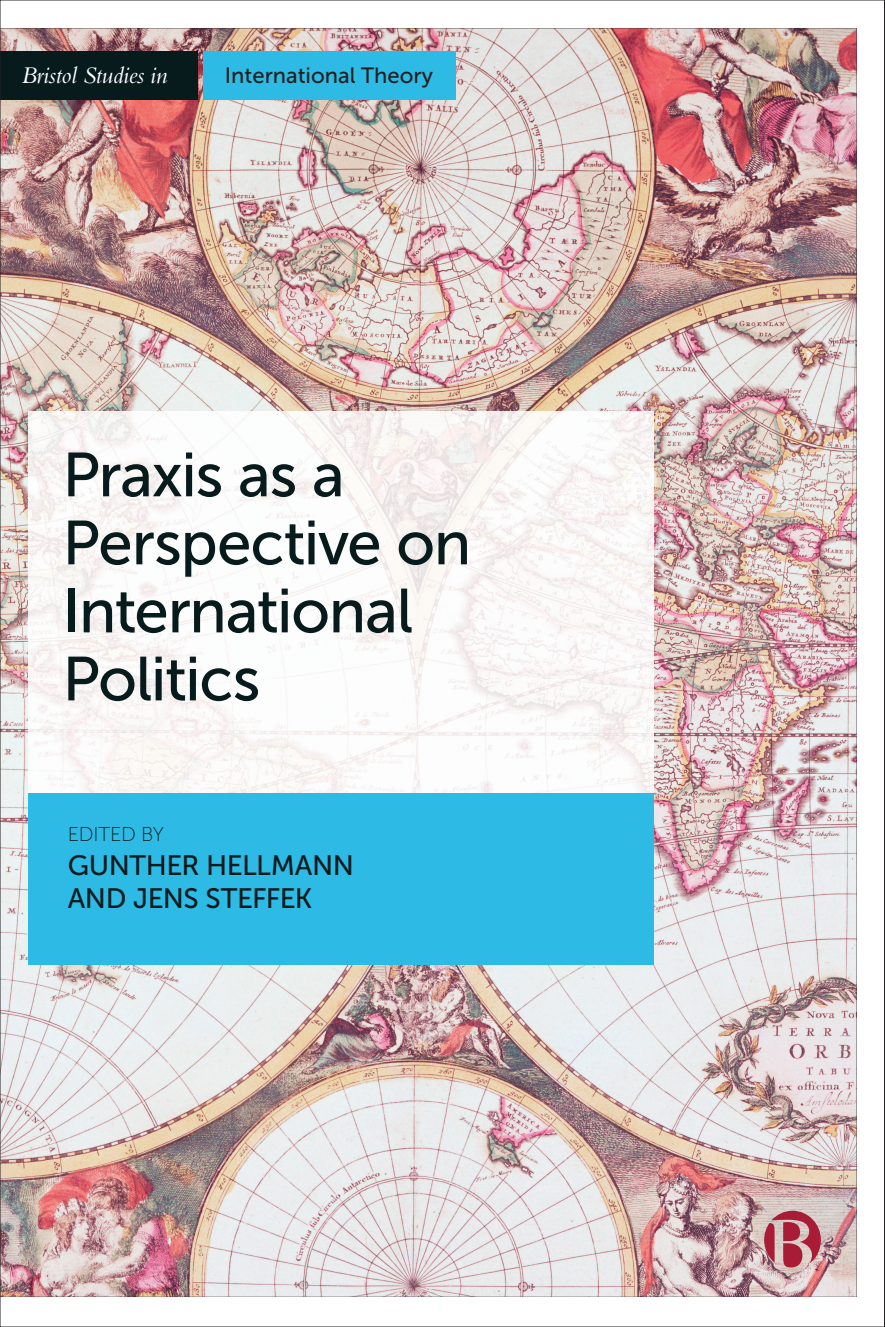
<style>
.page{position:relative;width:885px;height:1327px;background:#fff}
.page>*{position:absolute;margin:0;border:0;box-sizing:border-box;transform-origin:0 0}
.t1{font:62px/68px "Museo Sans 500";letter-spacing:-.02em;color:#071a1c}
.t2{font:28px/33.6px "Museo Sans 500";letter-spacing:-.015em;color:#071a1c}
.t3{font:italic 25px "Bembo MT Pro";letter-spacing:-.02em;color:#fff}
.t4{font:22px "Museo Sans 500";color:#231f20}
.t5{font:20px "Museo Sans 100";letter-spacing:-.015em;color:#071a1c}
</style>
<div class="page">
<img style="left:2px;top:28px;width:854px;height:1268px">
<div style="left:0;top:51px;width:197px;height:48px;background:#071a1c"></div>
<div style="left:203px;top:51px;width:252px;height:48px;background:#2dbbe6"></div>
<svg style="left:764px;top:1210px;width:56px;height:57px;background:#bd6c78"></svg>
<img style="left:28px;top:411px;width:625px;height:382px">
<div style="left:28px;top:793px;width:625px;height:172px;background:#2dbbe6"></div>
<p class="t3" style="left:21px;top:61px;width:148px">Bristol Studies in</p>
<p class="t4" style="left:225px;top:63px;width:210px">International Theory</p>
<p class="t1" style="left:62px;top:441px;width:410px">Praxis as a<br>Perspective on<br>International<br>Politics</p>
<p class="t5" style="left:68px;top:823px;width:98px">EDITED BY</p>
<p class="t2" style="left:68px;top:848px;width:288px">GUNTHER HELLMANN<br>AND JENS STEFFEK</p>
</div>
